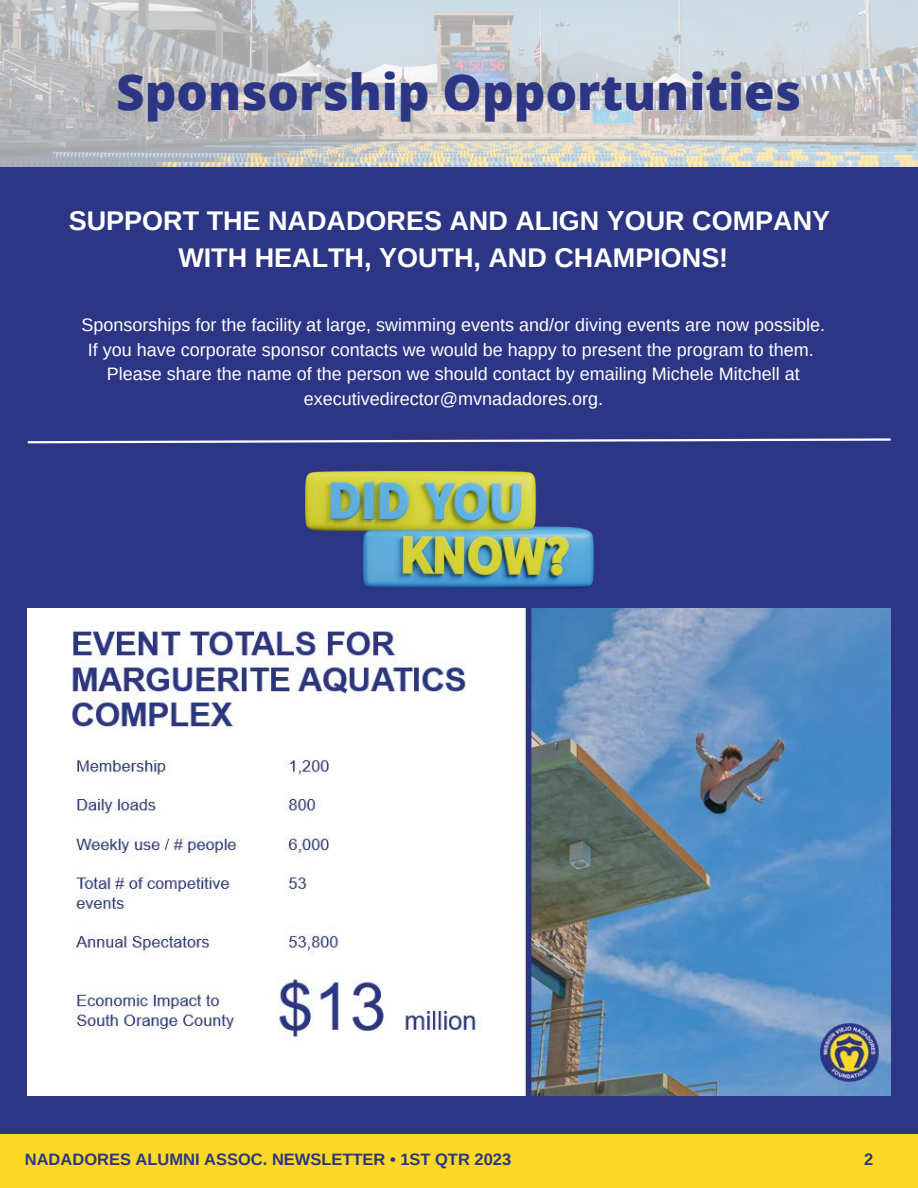
<style>
.page{position:relative;width:918px;height:1188px;background:#fff}
.page>*{position:absolute;margin:0;border:0;box-sizing:border-box;transform-origin:0 0}
.t1{font:800 49.5px "Open Sans";color:#2c3684}
.t2{font:700 27px/37.2px "Arimo";color:#fff;text-align:center}
.t3{font:700 19.5px "Open Sans";color:#2c3684}
.t4{font:18px/24.8px "Arimo";color:#fff;text-align:center}
.t5{font:700 16.5px "Arimo";color:#2c3684}
</style>
<div class="page">
<img style="left:0;top:0;width:918px;height:167px">
<div style="left:0;top:167px;width:918px;height:978px;background:#2c3684"></div>
<div style="left:0;top:1134px;width:918px;height:54px;background:#fcd927"></div>
<img style="left:28px;top:609px;width:863px;height:487px">
<img style="left:305px;top:471px;width:288px;height:117px">
<svg style="left:27px;top:438px;width:864px;height:6px"></svg>
<h1 class="t1" style="left:116px;top:57px;width:687px">Sponsorship Opportunities</h1>
<h2 class="t2" style="left:69px;top:202px;width:763px">SUPPORT THE NADADORES AND ALIGN YOUR COMPANY<br>WITH HEALTH, YOUTH, AND CHAMPIONS!</h2>
<p class="t4" style="left:81px;top:312px;width:745px">Sponsorships for the facility at large, swimming events and/or diving events are now possible.<br>If you have corporate sponsor contacts we would be happy to present the program to them.<br>Please share the name of the person we should contact by emailing Michele Mitchell at executivedirector@mvnadadores.org.</p>
<p class="t3" style="left:858px;top:1145px;width:13px">1</p>
<p class="t5" style="left:25px;top:1150px;width:488px">NADADORES ALUMNI ASSOC. NEWSLETTER • 1ST QTR 2023</p>
<p class="t5" style="left:864px;top:1150px;width:11px">2</p>
</div>
